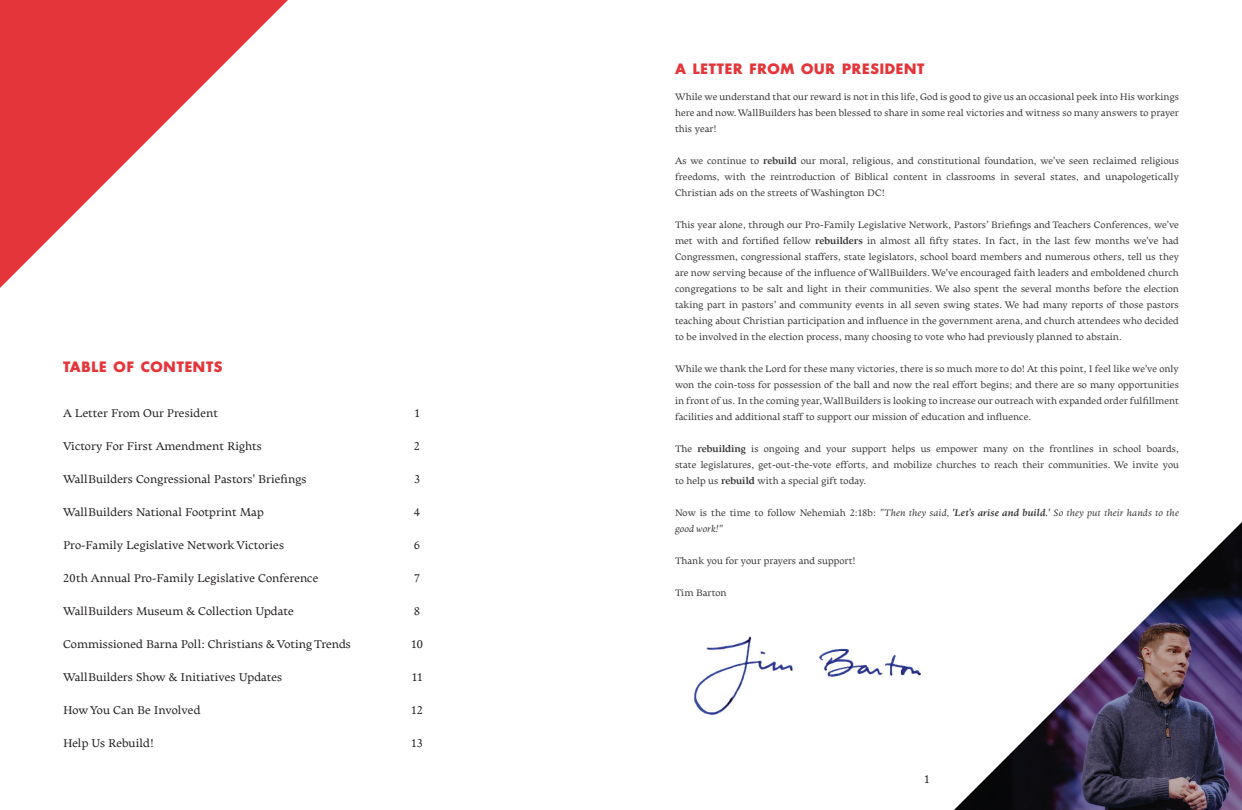
<style>
.page{position:relative;width:1242px;height:810px;background:#fff}
.page>*{position:absolute;margin:0;border:0;box-sizing:border-box;transform-origin:0 0}
.t1{font:15px "BN Bobbie Sans";letter-spacing:.05em;color:#e4363a}
.t2{font:12px "Elmhurst";color:#231f20}
.t3{font:10px/16px "Elmhurst";color:#373638;text-align:justify}
.t4{font:italic 10px/16px "Elmhurst";color:#373638}
.s1{font-weight:700}
.s2{font-style:normal}
</style>
<div class="page">
<img style="left:694px;top:636px;width:227px;height:79px">
<img style="left:954px;top:522px;width:288px;height:288px">
<svg style="left:0;top:0;width:288px;height:288px;fill:#e4363a"></svg>
<p class="t1" style="left:63px;top:357px;width:161px">TABLE OF CONTENTS</p>
<p class="t2" style="left:63px;top:407px;width:157px">A Letter From Our President</p>
<p class="t2" style="left:63px;top:440px;width:201px">Victory For First Amendment Rights</p>
<p class="t2" style="left:63px;top:473px;width:245px">WallBuilders Congressional Pastors' Briefings</p>
<p class="t2" style="left:63px;top:506px;width:202px">WallBuilders National Footprint Map</p>
<p class="t2" style="left:63px;top:539px;width:223px">Pro-Family Legislative Network Victories</p>
<p class="t2" style="left:63px;top:572px;width:257px">20th Annual Pro-Family Legislative Conference</p>
<p class="t2" style="left:63px;top:605px;width:232px">WallBuilders Museum &amp; Collection Update</p>
<p class="t2" style="left:63px;top:638px;width:290px">Commissioned Barna Poll: Christians &amp; Voting Trends</p>
<p class="t2" style="left:63px;top:671px;width:221px">WallBuilders Show &amp; Initiatives Updates</p>
<p class="t2" style="left:63px;top:704px;width:139px">How You Can Be Involved</p>
<p class="t2" style="left:63px;top:737px;width:92px">Help Us Rebuild!</p>
<p class="t2" style="left:414px;top:407px;width:7px">1</p>
<p class="t2" style="left:414px;top:440px;width:8px">2</p>
<p class="t2" style="left:414px;top:473px;width:8px">3</p>
<p class="t2" style="left:414px;top:506px;width:8px">4</p>
<p class="t2" style="left:414px;top:539px;width:8px">6</p>
<p class="t2" style="left:414px;top:572px;width:7px">7</p>
<p class="t2" style="left:414px;top:605px;width:8px">8</p>
<p class="t2" style="left:411px;top:638px;width:14px">10</p>
<p class="t2" style="left:412px;top:671px;width:12px">11</p>
<p class="t2" style="left:411px;top:704px;width:13px">12</p>
<p class="t2" style="left:411px;top:737px;width:13px">13</p>
<p class="t1" style="left:675px;top:60px;width:251px">A LETTER FROM OUR PRESIDENT</p>
<p class="t3" style="left:675px;top:89px;width:506px">While we understand that our reward is not in this life, God is good to give us an occasional peek into His workings here and now. WallBuilders has been blessed to share in some real victories and witness so many answers to prayer this year!</p>
<p class="t3" style="left:675px;top:153px;width:506px">As we continue to <span class="s1">rebuild</span> our moral, religious, and constitutional foundation, we’ve seen reclaimed religious freedoms, with the reintroduction of Biblical content in classrooms in several states, and unapologetically Christian ads on the streets of Washington DC!</p>
<p class="t3" style="left:675px;top:217px;width:506px">This year alone, through our Pro-Family Legislative Network, Pastors’ Briefings and Teachers Conferences, we’ve met with and fortified fellow <span class="s1">rebuilders</span> in almost all fifty states. In fact, in the last few months we’ve had Congressmen, congressional staffers, state legislators, school board members and numerous others, tell us they are now serving because of the influence of WallBuilders. We’ve encouraged faith leaders and emboldened church congregations to be salt and light in their communities. We also spent the several months before the election taking part in pastors’ and community events in all seven swing states. We had many reports of those pastors teaching about Christian participation and influence in the government arena, and church attendees who decided to be involved in the election process, many choosing to vote who had previously planned to abstain.</p>
<p class="t3" style="left:675px;top:361px;width:506px">While we thank the Lord for these many victories, there is so much more to do! At this point, I feel like we’ve only won the coin-toss for possession of the ball and now the real effort begins; and there are so many opportunities in front of us. In the coming year, WallBuilders is looking to increase our outreach with expanded order fulfillment facilities and additional staff to support our mission of education and influence.</p>
<p class="t3" style="left:675px;top:441px;width:506px">The <span class="s1">rebuilding</span> is ongoing and your support helps us empower many on the frontlines in school boards, state legislatures, get-out-the-vote efforts, and mobilize churches to reach their communities. We invite you to help us <span class="s1">rebuild</span> with a special gift today.</p>
<p class="t4" style="left:675px;top:505px;width:506px"><span class="s2">Now is the time to follow Nehemiah 2:18b:</span> "Then they said, <span class="s1">'Let’s arise and build.'</span> So they put their hands to the good work!"</p>
<p class="t3" style="left:675px;top:553px;width:182px">Thank you for your prayers and support!</p>
<p class="t3" style="left:675px;top:585px;width:53px">Tim Barton</p>
<p class="t2" style="left:924px;top:773px;width:7px">1</p>
</div>
